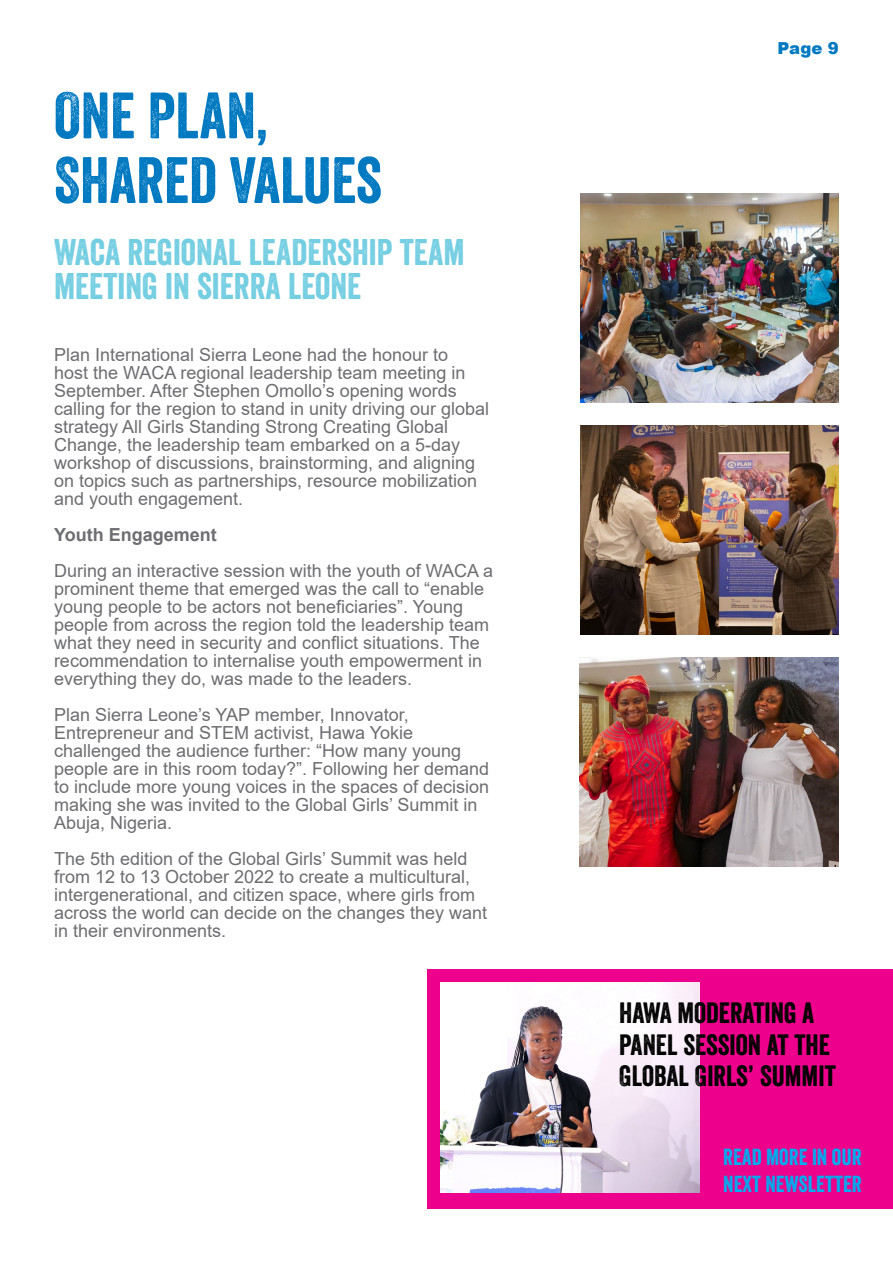
<style>
.page{position:relative;width:893px;height:1263px;background:#fff}
.page>*{position:absolute;margin:0;border:0;box-sizing:border-box;transform-origin:0 0}
.t1{font:63.3px/64.7px "Veneer";color:#0079c1}
.t2{font:36px/34.5px "Veneer";color:#74cee2}
.t3{font:28.5px/31.5px "Veneer";color:#000}
.t4{font:22.5px/27px "Veneer";color:#00aeef}
.t5{font:18px/18px "Arial";color:#6d6e71}
.t6{font:700 18px "Arial";color:#6d6e71}
.t7{font:900 16.5px "Arial";color:#0079c1}
</style>
<div class="page">
<div style="left:427px;top:969px;width:466px;height:240px;background:#ec008c"></div>
<img style="left:580px;top:193px;width:259px;height:210px">
<img style="left:580px;top:425px;width:259px;height:210px">
<img style="left:580px;top:657px;width:258px;height:210px">
<img style="left:441px;top:983px;width:258px;height:209px">
<h1 class="t1" style="left:54px;top:83px;width:329px">ONE PLAN,<br>SHARED VALUES</h1>
<h2 class="t2" style="left:54px;top:234px;width:412px">WACA REGIONAL LEADERSHIP TEAM<br>MEETING IN SIERRA LEONE</h2>
<p class="t5" style="left:54px;top:346px;width:437px">Plan International Sierra Leone had the honour to<br>host the WACA regional leadership team meeting in September. After Stephen Omollo’s opening words calling for the region to stand in unity driving our global strategy All Girls Standing Strong Creating Global Change, the leadership team embarked on a 5-day workshop of discussions, brainstorming, and aligning on topics such as partnerships, resource mobilization and youth engagement.</p>
<p class="t6" style="left:54px;top:522px;width:164px">Youth Engagement</p>
<p class="t5" style="left:54px;top:562px;width:441px">During an interactive session with the youth of WACA a prominent theme that emerged was the call to “enable young people to be actors not beneficiaries”. Young people from across the region told the leadership team what they need in security and conflict situations. The recommendation to internalise youth empowerment in everything they do, was made to the leaders.</p>
<p class="t5" style="left:54px;top:706px;width:437px">Plan Sierra Leone’s YAP member, Innovator, Entrepreneur and STEM activist, Hawa Yokie challenged the audience further: “How many young people are in this room today?”. Following her demand to include more young voices in the spaces of decision making she was invited to the Global Girls’ Summit in Abuja, Nigeria.</p>
<p class="t5" style="left:54px;top:850px;width:435px">The 5th edition of the Global Girls’ Summit was held from 12 to 13 October 2022 to create a multicultural, intergenerational, and citizen space, where girls from across the world can decide on the changes they want in their environments.</p>
<p class="t7" style="left:777px;top:36px;width:63px">Page 9</p>
<h3 class="t3" style="left:619px;top:997px;width:218px">HAWA MODERATING A<br>PANEL SESSION AT THE<br>GLOBAL GIRLS’ SUMMIT</h3>
<p class="t4" style="left:723px;top:1143px;width:140px">READ MORE IN OUR<br>NEXT NEWSLETTER</p>
</div>
